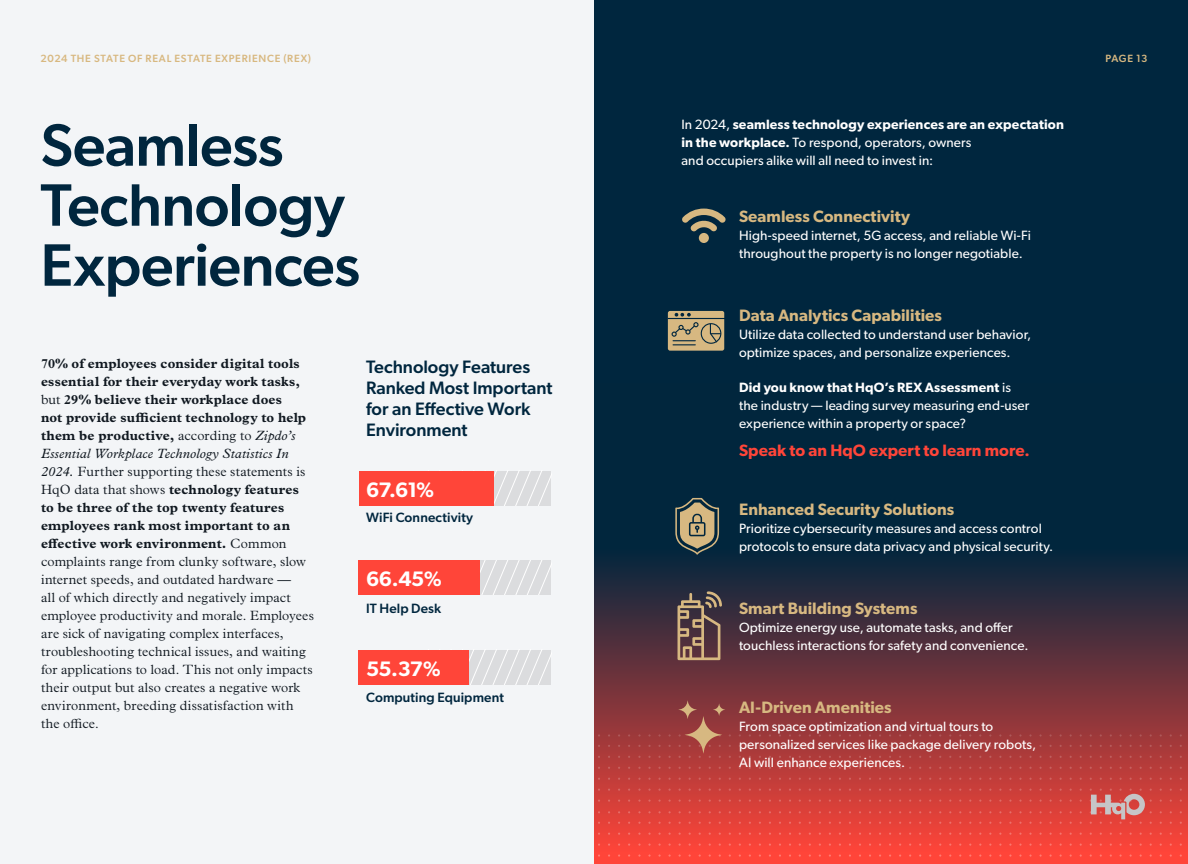
<style>
.page{position:relative;width:1188px;height:864px;background:#fff}
.page>*{position:absolute;margin:0;border:0;box-sizing:border-box;transform-origin:0 0}
.t1{font:500 60px/60px "Gibson";letter-spacing:-.01em;color:#00263e}
.t2{font:600 21px "Gibson";letter-spacing:-.035em;color:#fff}
.t3{font:500 18px/21px "Gibson";color:#00263e}
.t4{font:600 16.5px "Gibson";letter-spacing:.005em;color:#d7b881}
.t5{font:600 16.5px "Gibson";letter-spacing:.005em;color:#ff4539}
.t6{font:300 13.5px/18px "Plantin MT Pro";letter-spacing:.01em;color:#101820}
.t7{font:13.5px/18px "Gibson";letter-spacing:.01em;color:#fff}
.t8{font:600 13.5px/18px "Gibson";letter-spacing:.01em;color:#fff}
.t9{font:500 13.5px "Gibson";letter-spacing:.01em;color:#00263e}
.t10{font:500 10.5px "Gibson";letter-spacing:.07em;color:#d8b880}
.t11{font:500 10.5px "Gibson";letter-spacing:.03em;color:#d7b881}
.s1{font-weight:700}
.s2{font-weight:400;font-style:italic}
.s3{font-weight:400}
.s4{font-weight:600}
</style>
<div class="page">
<div style="left:594px;top:0;width:594px;height:864px;background:#00263e"></div>
<svg style="left:594px;top:497px;width:594px;height:314px"></svg>
<svg style="left:594px;top:734px;width:594px;height:68px;background:#b83d3b"></svg>
<svg style="left:594px;top:811px;width:594px;height:53px;background:#f1443a"></svg>
<svg style="left:1091px;top:794px;width:54px;height:25px"></svg>
<div style="left:0;top:0;width:594px;height:864px;background:#f3f5f7"></div>
<svg style="left:480px;top:560px;width:71px;height:35px;background:#dedfe1"></svg>
<svg style="left:469px;top:650px;width:82px;height:34px;background:#dedfe1"></svg>
<svg style="left:678px;top:700px;width:47px;height:54px;background:#a14f47"></svg>
<svg style="left:678px;top:591px;width:44px;height:69px;background:#745d53"></svg>
<svg style="left:675px;top:498px;width:44px;height:57px"></svg>
<svg style="left:682px;top:209px;width:44px;height:23px"></svg>
<div style="left:699px;top:233px;width:10px;height:10px;background:#d7b881;border-radius:50%"></div>
<div style="left:668px;top:311px;width:56px;height:40px;background:#d7b881;border-radius:2px"></div>
<hr style="left:668px;top:318px;width:57px;height:1px;background:#00263e">
<svg style="left:672px;top:313px;width:27px;height:32px"></svg>
<div style="left:701px;top:323px;width:20px;height:21px;border:1px solid #00263e;border-radius:50%"></div>
<svg style="left:709px;top:323px;width:12px;height:21px"></svg>
<div style="left:359px;top:560px;width:121px;height:35px;background:#ff4539"></div>
<div style="left:359px;top:650px;width:110px;height:34px;background:#ff4539"></div>
<svg style="left:494px;top:471px;width:57px;height:34px;background:#dedfe1"></svg>
<div style="left:359px;top:471px;width:135px;height:34px;background:#ff4539"></div>
<p class="t10" style="left:40px;top:52px;width:272px">2024 THE STATE OF REAL ESTATE EXPERIENCE (REX)</p>
<p class="t11" style="left:1105px;top:52px;width:44px">PAGE 13</p>
<h1 class="t1" style="left:40px;top:114px;width:244px">Seamless</h1>
<h1 class="t1" style="left:40px;top:174px;width:321px">Technology<br>Experiences</h1>
<p class="t6" style="left:41px;top:354px;width:275px"><span class="s1">70% of employees consider digital tools essential for their everyday work tasks, </span>but <span class="s1">29% believe their workplace does<br>not provide sufficient technology to help them be productive,</span> according to <span class="s2">Zipdo’s Essential Workplace Technology Statistics In 2024.</span> Further supporting these statements is HqO data that shows <span class="s1">technology features to be three of the top twenty features employees rank most important to an effective work environment.</span> Common complaints range from clunky software, slow internet speeds, and outdated hardware —<br>all of which directly and negatively impact employee productivity and morale. Employees are sick of navigating complex interfaces, troubleshooting technical issues, and waiting for applications to load. This not only impacts their output but also creates a negative work environment, breeding dissatisfaction with the office.</p>
<h3 class="t3" style="left:366px;top:356px;width:188px">Technology Features<br>Ranked Most Important for an Effective Work<br>Environment</h3>
<h2 class="t2" style="left:366px;top:477px;width:70px">67.61%</h2>
<p class="t9" style="left:366px;top:510px;width:109px">WiFi Connectivity</p>
<h2 class="t2" style="left:366px;top:566px;width:77px">66.45%</h2>
<p class="t9" style="left:366px;top:600px;width:77px">IT Help Desk</p>
<h2 class="t2" style="left:366px;top:656px;width:76px">55.37%</h2>
<p class="t9" style="left:366px;top:689px;width:139px">Computing Equipment</p>
<p class="t8" style="left:681px;top:115px;width:384px"><span class="s3">In 2024,</span> seamless technology experiences are an expectation in the workplace. <span class="s3">To respond, operators, owners</span></p>
<p class="t7" style="left:681px;top:151px;width:253px">and occupiers alike will all need to invest in:</p>
<p class="t4" style="left:739px;top:207px;width:172px">Seamless Connectivity</p>
<p class="t7" style="left:739px;top:227px;width:293px">High-speed internet, 5G access, and reliable Wi-Fi throughout the property is no longer negotiable.</p>
<p class="t4" style="left:739px;top:306px;width:204px">Data Analytics Capabilities</p>
<p class="t7" style="left:739px;top:326px;width:294px">Utilize data collected to understand user behavior, optimize spaces, and personalize experiences.</p>
<p class="t7" style="left:739px;top:378px;width:292px"><span class="s4">Did you know that HqO’s REX Assessment</span> is the industry — leading survey measuring end-user experience within a property or space?</p>
<p class="t5" style="left:739px;top:440px;width:292px">Speak to an HqO expert to learn more.</p>
<p class="t4" style="left:739px;top:499px;width:217px">Enhanced Security Solutions</p>
<p class="t7" style="left:739px;top:519px;width:316px">Prioritize cybersecurity measures and access control protocols to ensure data privacy and physical security.</p>
<p class="t4" style="left:739px;top:598px;width:180px">Smart Building Systems</p>
<p class="t7" style="left:739px;top:618px;width:291px">Optimize energy use, automate tasks, and offer touchless interactions for safety and convenience.</p>
<p class="t4" style="left:739px;top:697px;width:154px">AI-Driven Amenities</p>
<p class="t7" style="left:739px;top:717px;width:299px">From space optimization and virtual tours to personalized services like package delivery robots,<br>AI will enhance experiences.</p>
</div>
